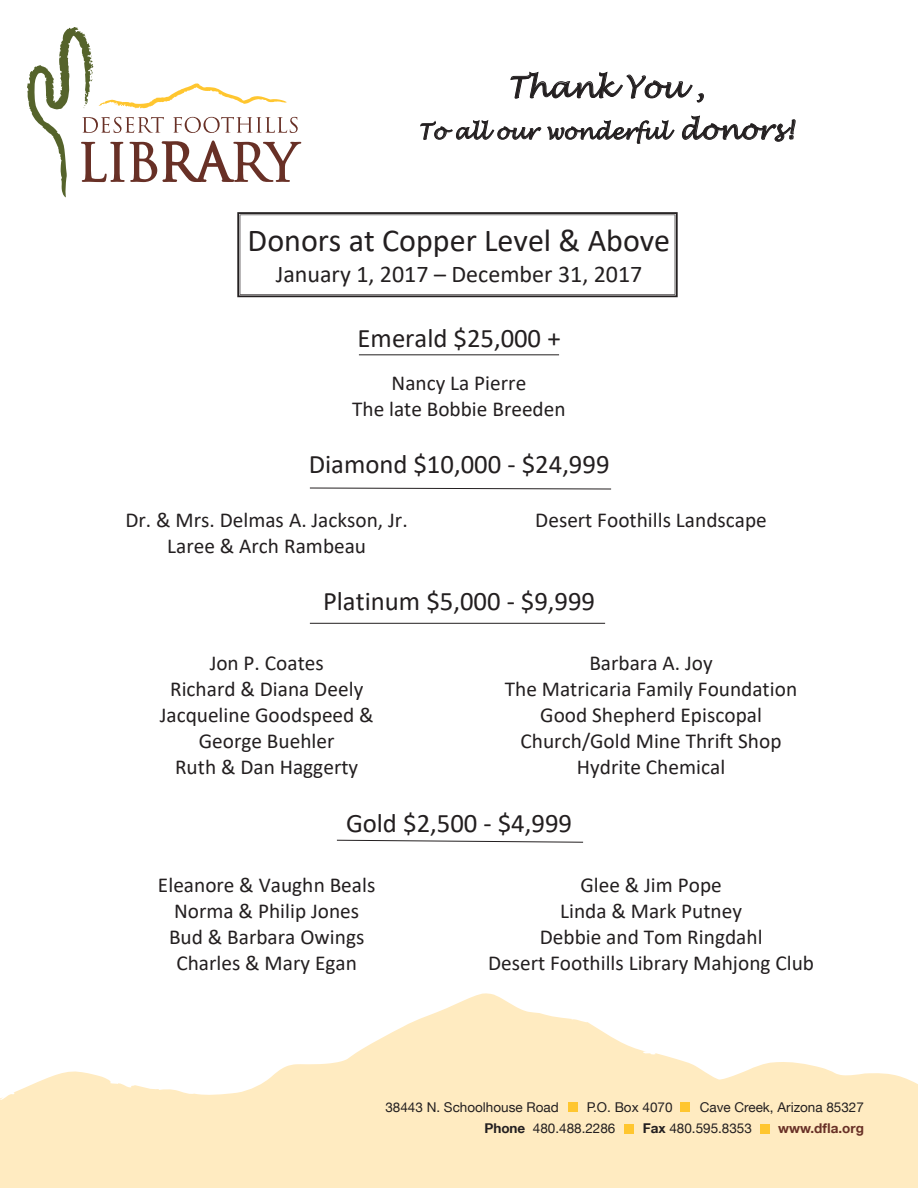
<style>
.page{position:relative;width:918px;height:1188px;background:#fff}
.page>*{position:absolute;margin:0;border:0;box-sizing:border-box;transform-origin:0 0}
.t1{font:32.1px "Calibri";color:#231f20}
.t2{font:italic 29.25px "Lucida Handwriting";color:#231f20}
.t3{font:26.7px "Calibri";color:#231f20}
.t4{font:24px "Calibri";color:#231f20}
.t5{font:21.3px/26.1px "Calibri";color:#231f20;text-align:center}
.t6{font:italic 21.3px "Lucida Handwriting";color:#231f20}
.t7{font:13.5px "Helvetica Neue LT";color:#231f20}
.t8{font:700 13.5px "Helvetica Neue LT";color:#683026}
.s1{font-size:26.7px}
.s2{font-weight:700}
</style>
<div class="page">
<svg style="left:27px;top:27px;width:274px;height:170px"></svg>
<svg style="left:0;top:993px;width:918px;height:195px;fill:#ffebc1"></svg>
<div style="left:568px;top:1103px;width:9px;height:9px;background:#ffc62f"></div>
<div style="left:680px;top:1103px;width:10px;height:9px;background:#ffc62f"></div>
<div style="left:624px;top:1124px;width:10px;height:9px;background:#ffc62f"></div>
<div style="left:760px;top:1124px;width:10px;height:9px;background:#ffc62f"></div>
<svg style="left:510px;top:71px;width:194px;height:32px"></svg>
<svg style="left:420px;top:120px;width:121px;height:20px"></svg>
<svg style="left:547px;top:120px;width:128px;height:24px"></svg>
<svg style="left:682px;top:115px;width:114px;height:27px"></svg>
<hr style="left:359px;top:354px;width:200px;height:1px;background:#231f20">
<svg style="left:309px;top:487px;width:303px;height:3px"></svg>
<hr style="left:310px;top:623px;width:295px;height:1px;background:#231f20">
<svg style="left:336px;top:840px;width:248px;height:3px"></svg>
<svg style="left:237px;top:212px;width:441px;height:85px"></svg>
<h2 class="t2" style="left:507px;top:70px;width:199px">Thank You ,</h2>
<p class="t6" style="left:418px;top:119px;width:377px">To all our wonderful <span class="s1">donors!</span></p>
<h1 class="t1" style="left:248px;top:218px;width:424px">Donors at Copper Level &amp; Above</h1>
<p class="t4" style="left:276px;top:258px;width:368px">January 1, 2017 – December 31, 2017</p>
<p class="t3" style="left:358px;top:319px;width:205px">Emerald $25,000 +</p>
<p class="t5" style="left:352px;top:369px;width:215px">Nancy La Pierre<br>The late Bobbie Breeden</p>
<p class="t3" style="left:309px;top:446px;width:302px">Diamond $10,000 - $24,999</p>
<p class="t5" style="left:125px;top:506px;width:284px">Dr. &amp; Mrs. Delmas A. Jackson, Jr.<br>Laree &amp; Arch Rambeau</p>
<p class="t5" style="left:535px;top:506px;width:233px">Desert Foothills Landscape</p>
<p class="t3" style="left:323px;top:583px;width:274px">Platinum $5,000 - $9,999</p>
<p class="t5" style="left:160px;top:649px;width:215px">Jon P. Coates<br>Richard &amp; Diana Deely<br>Jacqueline Goodspeed &amp;<br>George Buehler<br>Ruth &amp; Dan Haggerty</p>
<p class="t5" style="left:505px;top:650px;width:294px">Barbara A. Joy<br>The Matricaria Family Foundation<br>Good Shepherd Episcopal<br>Church/Gold Mine Thrift Shop<br>Hydrite Chemical</p>
<p class="t3" style="left:346px;top:804px;width:228px">Gold $2,500 - $4,999</p>
<p class="t5" style="left:158px;top:871px;width:219px">Eleanore &amp; Vaughn Beals<br>Norma &amp; Philip Jones<br>Bud &amp; Barbara Owings<br>Charles &amp; Mary Egan</p>
<p class="t5" style="left:488px;top:871px;width:328px">Glee &amp; Jim Pope<br>Linda &amp; Mark Putney<br>Debbie and Tom Ringdahl<br>Desert Foothills Library Mahjong Club</p>
<p class="t7" style="left:385px;top:1099px;width:175px">38443 N. Schoolhouse Road</p>
<p class="t7" style="left:587px;top:1099px;width:87px">P.O. Box 4070</p>
<p class="t7" style="left:700px;top:1099px;width:166px">Cave Creek, Arizona 85327</p>
<p class="t7" style="left:484px;top:1120px;width:133px"><span class="s2">Phone</span> 480.488.2286</p>
<p class="t7" style="left:643px;top:1120px;width:111px"><span class="s2">Fax</span> 480.595.8353</p>
<p class="t8" style="left:778px;top:1120px;width:87px">www.dfla.org</p>
</div>
